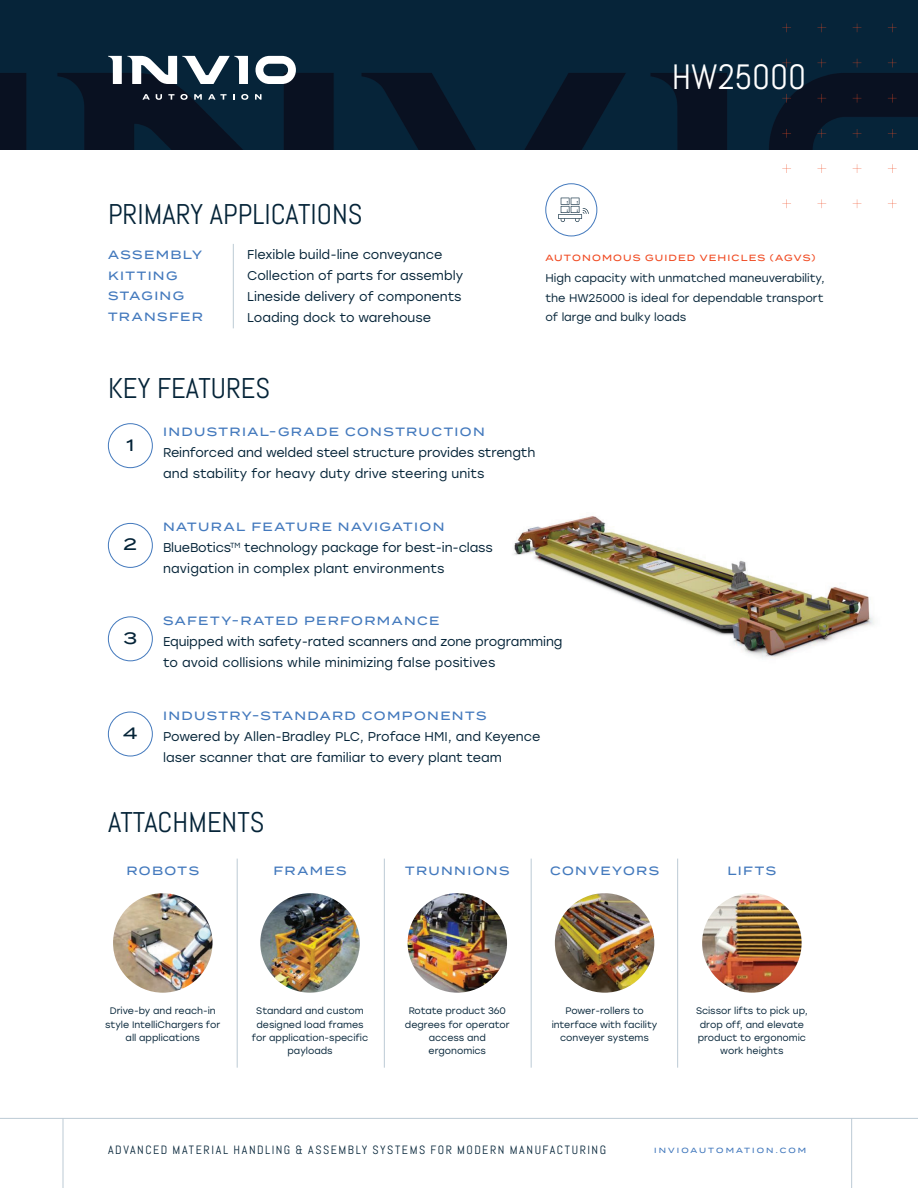
<style>
.page{position:relative;width:918px;height:1188px;background:#fff}
.page>*{position:absolute;margin:0;border:0;box-sizing:border-box;transform-origin:0 0}
.t1{font:35.1px "Abel";color:#fff}
.t2{font:28.5px "Abel";color:#052438}
.t3{font:500 16.5px "Termina";color:#052438}
.t4{font:12.75px/21px "Stolzl";color:#052438}
.t5{font:500 12px/20.7px "Termina";letter-spacing:.115em;color:#4379bd}
.t6{font:12px "Abel";letter-spacing:.13em;color:#052438}
.t7{font:11.25px/19.5px "Stolzl";color:#052438;text-align:justify}
.t8{font:9.45px/13px "Stolzl";color:#052438;text-align:center}
.t9{font:500 9px "Termina";letter-spacing:.125em;color:#f04b23}
.t10{font:500 7.5px "Termina";letter-spacing:.275em;color:#4379bd}
</style>
<div class="page">
<img style="left:0;top:0;width:918px;height:150px">
<svg style="left:817px;top:23px;width:9px;height:9px"></svg>
<svg style="left:782px;top:23px;width:9px;height:9px"></svg>
<svg style="left:853px;top:23px;width:8px;height:9px"></svg>
<svg style="left:817px;top:59px;width:9px;height:8px"></svg>
<svg style="left:782px;top:59px;width:9px;height:8px"></svg>
<svg style="left:853px;top:59px;width:8px;height:8px"></svg>
<svg style="left:817px;top:94px;width:9px;height:9px"></svg>
<svg style="left:782px;top:94px;width:9px;height:9px"></svg>
<svg style="left:853px;top:94px;width:8px;height:9px"></svg>
<svg style="left:817px;top:129px;width:9px;height:9px"></svg>
<svg style="left:782px;top:129px;width:9px;height:9px"></svg>
<svg style="left:853px;top:129px;width:8px;height:9px"></svg>
<svg style="left:817px;top:164px;width:9px;height:9px"></svg>
<svg style="left:782px;top:164px;width:9px;height:9px"></svg>
<svg style="left:853px;top:164px;width:8px;height:9px"></svg>
<svg style="left:817px;top:199px;width:9px;height:9px"></svg>
<svg style="left:782px;top:199px;width:9px;height:9px"></svg>
<svg style="left:853px;top:199px;width:8px;height:9px"></svg>
<svg style="left:888px;top:23px;width:9px;height:9px"></svg>
<svg style="left:888px;top:59px;width:9px;height:8px"></svg>
<svg style="left:888px;top:94px;width:9px;height:9px"></svg>
<svg style="left:888px;top:129px;width:9px;height:9px"></svg>
<svg style="left:888px;top:164px;width:9px;height:9px"></svg>
<svg style="left:888px;top:199px;width:9px;height:9px"></svg>
<img style="left:514px;top:516px;width:360px;height:142px">
<svg style="left:108px;top:56px;width:140px;height:28px"></svg>
<svg style="left:256px;top:56px;width:40px;height:28px"></svg>
<svg style="left:142px;top:94px;width:8px;height:6px"></svg>
<svg style="left:156px;top:94px;width:6px;height:6px"></svg>
<svg style="left:168px;top:94px;width:20px;height:6px"></svg>
<svg style="left:194px;top:94px;width:8px;height:6px"></svg>
<svg style="left:208px;top:94px;width:19px;height:6px"></svg>
<svg style="left:233px;top:94px;width:2px;height:6px"></svg>
<svg style="left:241px;top:94px;width:7px;height:6px"></svg>
<svg style="left:255px;top:94px;width:7px;height:6px"></svg>
<div style="left:108px;top:423px;width:45px;height:45px;border:1px solid #4379bd;border-radius:50%"></div>
<div style="left:108px;top:523px;width:45px;height:45px;border:1px solid #4379bd;border-radius:50%"></div>
<div style="left:108px;top:616px;width:45px;height:45px;border:1px solid #4379bd;border-radius:50%"></div>
<div style="left:108px;top:712px;width:45px;height:44px;border:1px solid #4379bd;border-radius:50%"></div>
<img style="left:113px;top:893px;width:100px;height:100px;border-radius:50px">
<img style="left:260px;top:893px;width:100px;height:100px;border-radius:50px">
<img style="left:408px;top:893px;width:99px;height:100px;border-radius:50px">
<img style="left:555px;top:893px;width:99px;height:100px;border-radius:50px">
<img style="left:702px;top:893px;width:100px;height:100px;border-radius:50px">
<div style="left:545px;top:183px;width:52px;height:53px;border:1px solid #4379bd;border-radius:50%"></div>
<svg style="left:558px;top:198px;width:31px;height:24px"></svg>
<hr style="left:0;top:1118px;width:918px;height:1px;background:#bccbd5">
<hr style="left:63px;top:1118px;width:1px;height:70px;background:#bccbd5">
<hr style="left:237px;top:859px;width:1px;height:209px;background:#bccbd5">
<hr style="left:384px;top:859px;width:1px;height:209px;background:#bccbd5">
<hr style="left:531px;top:859px;width:1px;height:209px;background:#bccbd5">
<hr style="left:677px;top:859px;width:1px;height:209px;background:#bccbd5">
<hr style="left:851px;top:1118px;width:1px;height:70px;background:#bccbd5">
<hr style="left:233px;top:244px;width:1px;height:84px;background:#bccbd5">
<h1 class="t1" style="left:672px;top:54px;width:136px">HW25000</h1>
<h2 class="t2" style="left:108px;top:196px;width:256px">PRIMARY APPLICATIONS</h2>
<p class="t5" style="left:108px;top:244px;width:96px">ASSEMBLY<br>KITTING<br>STAGING<br>TRANSFER</p>
<p class="t4" style="left:247px;top:244px;width:217px">Flexible build-line conveyance<br>Collection of parts for assembly<br>Lineside delivery of components<br>Loading dock to warehouse</p>
<p class="t9" style="left:545px;top:251px;width:271px">AUTONOMOUS GUIDED VEHICLES (AGVS)</p>
<p class="t7" style="left:545px;top:268px;width:281px">High capacity with unmatched maneuverability, the HW25000 is ideal for dependable transport of large and bulky loads</p>
<h2 class="t2" style="left:108px;top:371px;width:164px">KEY FEATURES</h2>
<p class="t3" style="left:126px;top:433px;width:9px">1</p>
<p class="t3" style="left:124px;top:532px;width:15px">2</p>
<p class="t5" style="left:163px;top:421px;width:323px">INDUSTRIAL-GRADE CONSTRUCTION</p>
<p class="t4" style="left:163px;top:442px;width:374px">Reinforced and welded steel structure provides strength and stability for heavy duty drive steering units</p>
<p class="t5" style="left:163px;top:516px;width:283px">NATURAL FEATURE NAVIGATION</p>
<p class="t4" style="left:163px;top:536px;width:331px">BlueBotics<sup>TM</sup> technology package for best-in-class navigation in complex plant environments</p>
<p class="t3" style="left:123px;top:626px;width:15px">3</p>
<p class="t3" style="left:123px;top:721px;width:16px">4</p>
<p class="t5" style="left:163px;top:610px;width:278px">SAFETY-RATED PERFORMANCE</p>
<p class="t4" style="left:163px;top:631px;width:401px">Equipped with safety-rated scanners and zone programming to avoid collisions while minimizing false positives</p>
<p class="t5" style="left:163px;top:705px;width:325px">INDUSTRY-STANDARD COMPONENTS</p>
<p class="t4" style="left:163px;top:725px;width:379px">Powered by Allen-Bradley PLC, Proface HMI, and Keyence laser scanner that are familiar to every plant team</p>
<h2 class="t2" style="left:108px;top:804px;width:158px">ATTACHMENTS</h2>
<p class="t5" style="left:126px;top:860px;width:74px">ROBOTS</p>
<p class="t5" style="left:273px;top:860px;width:75px">FRAMES</p>
<p class="t5" style="left:405px;top:860px;width:106px">TRUNNIONS</p>
<p class="t5" style="left:550px;top:860px;width:111px">CONVEYORS</p>
<p class="t5" style="left:727px;top:860px;width:50px">LIFTS</p>
<p class="t8" style="left:105px;top:1004px;width:117px">Drive-by and reach-in style IntelliChargers for all applications</p>
<p class="t8" style="left:252px;top:1004px;width:118px">Standard and custom designed load frames for application-specific payloads</p>
<p class="t8" style="left:405px;top:1004px;width:106px">Rotate product 360 degrees for operator access and ergonomics</p>
<p class="t8" style="left:552px;top:1004px;width:107px">Power-rollers to interface with facility conveyer systems</p>
<p class="t8" style="left:696px;top:1004px;width:113px">Scissor lifts to pick up, drop off, and elevate product to ergonomic work heights</p>
<p class="t6" style="left:108px;top:1143px;width:500px">ADVANCED MATERIAL HANDLING &amp; ASSEMBLY SYSTEMS FOR MODERN MANUFACTURING</p>
<p class="t10" style="left:654px;top:1145px;width:154px">INVIOAUTOMATION.COM</p>
</div>
